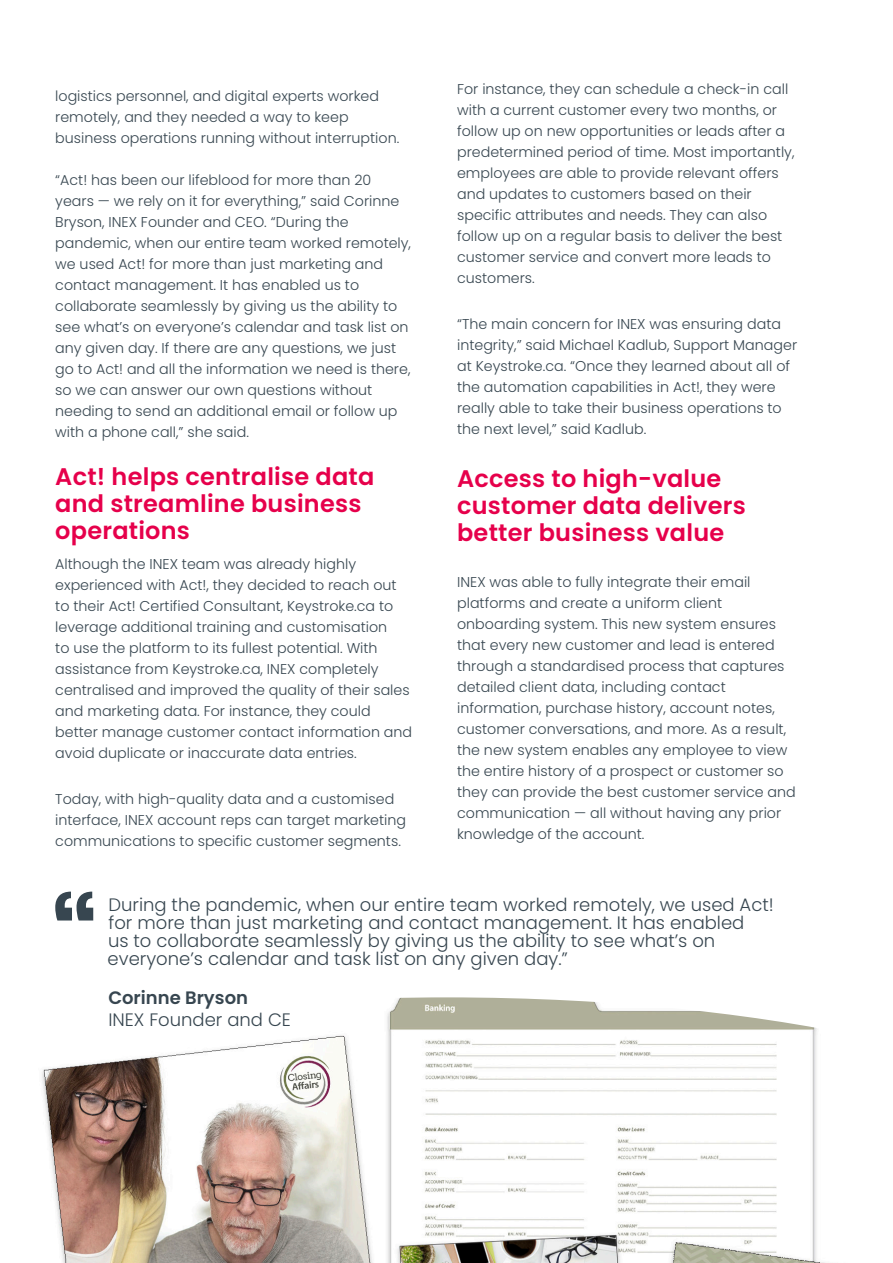
<style>
.page{position:relative;width:893px;height:1263px;background:#fff}
.page>*{position:absolute;margin:0;border:0;box-sizing:border-box;transform-origin:0 0}
.B1{font:600 24px/27px "Poppins";letter-spacing:.01em;color:#e6004b}
.Name___Job_Title{font:300 18px/18px "Poppins";color:#374650}
.B1-2{font:300 14.25px/21px "Poppins";color:#374650}
.s1{font-weight:600}
.s2{color:#fff}
</style>
<div class="page">
<img style="left:42px;top:997px;width:783px;height:266px">
<svg style="left:55px;top:891px;width:38px;height:29px"></svg>
<p class="B1-2" style="left:55px;top:85px;width:345px">logistics personnel, and digital experts worked remotely, and they needed a way to keep business operations running without interruption.</p>
<p class="B1-2" style="left:55px;top:169px;width:357px">“Act! has been our lifeblood for more than 20 years — we rely on it for everything,” said Corinne Bryson, INEX Founder and CEO. “During the pandemic, when our entire team worked remotely, we used Act! for more than just marketing and contact management. It has enabled us to collaborate seamlessly by giving us the ability to see what’s on everyone’s calendar and task list on any given day. If there are any questions, we just go to Act! and all the information we need is there, so we can answer our own questions without needing to send an additional email or follow up with a phone call,” she said.</p>
<h4 class="B1" style="left:55px;top:463px;width:321px">Act! helps centralise data and streamline business operations</h4>
<p class="B1-2" style="left:55px;top:553px;width:358px">Although the INEX team was already highly experienced with Act!, they decided to reach out to their Act! Certified Consultant, Keystroke.ca to leverage additional training and customisation<br>to use the platform to its fullest potential. With assistance from Keystroke.ca, INEX completely centralised and improved the quality of their sales and marketing data. For instance, they could better manage customer contact information and avoid duplicate or inaccurate data entries.</p>
<p class="B1-2" style="left:55px;top:789px;width:352px">Today, with high-quality data and a customised interface, INEX account reps can target marketing communications to specific customer segments.</p>
<p class="B1-2" style="left:457px;top:78px;width:339px">For instance, they can schedule a check-in call with a current customer every two months, or follow up on new opportunities or leads after a predetermined period of time. Most importantly, employees are able to provide relevant offers and updates to customers based on their specific attributes and needs. They can also follow up on a regular basis to deliver the best customer service and convert more leads to customers.</p>
<p class="B1-2" style="left:457px;top:314px;width:342px">“The main concern for INEX was ensuring data integrity,” said Michael Kadlub, Support Manager at Keystroke.ca. “Once they learned about all of the automation capabilities in Act!, they were really able to take their business operations to the next level,” said Kadlub.</p>
<p class="B1" style="left:457px;top:465px;width:290px">Access to high-value customer data delivers better business value</p>
<p class="B1-2" style="left:457px;top:572px;width:340px">INEX was able to fully integrate their email platforms and create a uniform client onboarding system. This new system ensures that every new customer and lead is entered through a standardised process that captures detailed client data, including contact information, purchase history, account notes, customer conversations, and more. As a result, the new system enables any employee to view the entire history of a prospect or customer so they can provide the best customer service and communication — all without having any prior knowledge of the account.</p>
<p class="Name___Job_Title" style="left:108px;top:895px;width:668px">During the pandemic, when our entire team worked remotely, we used Act! for more than just marketing and contact management. It has enabled<br>us to collaborate seamlessly by giving us the ability to see what’s on everyone’s calendar and task list on any given day.”</p>
<p class="Name___Job_Title" style="left:108px;top:986px;width:198px;line-height:22.5px"><span class="s1">Corinne Bryson<br></span>INEX Founder and CE<span class="s2">O</span></p>
</div>
